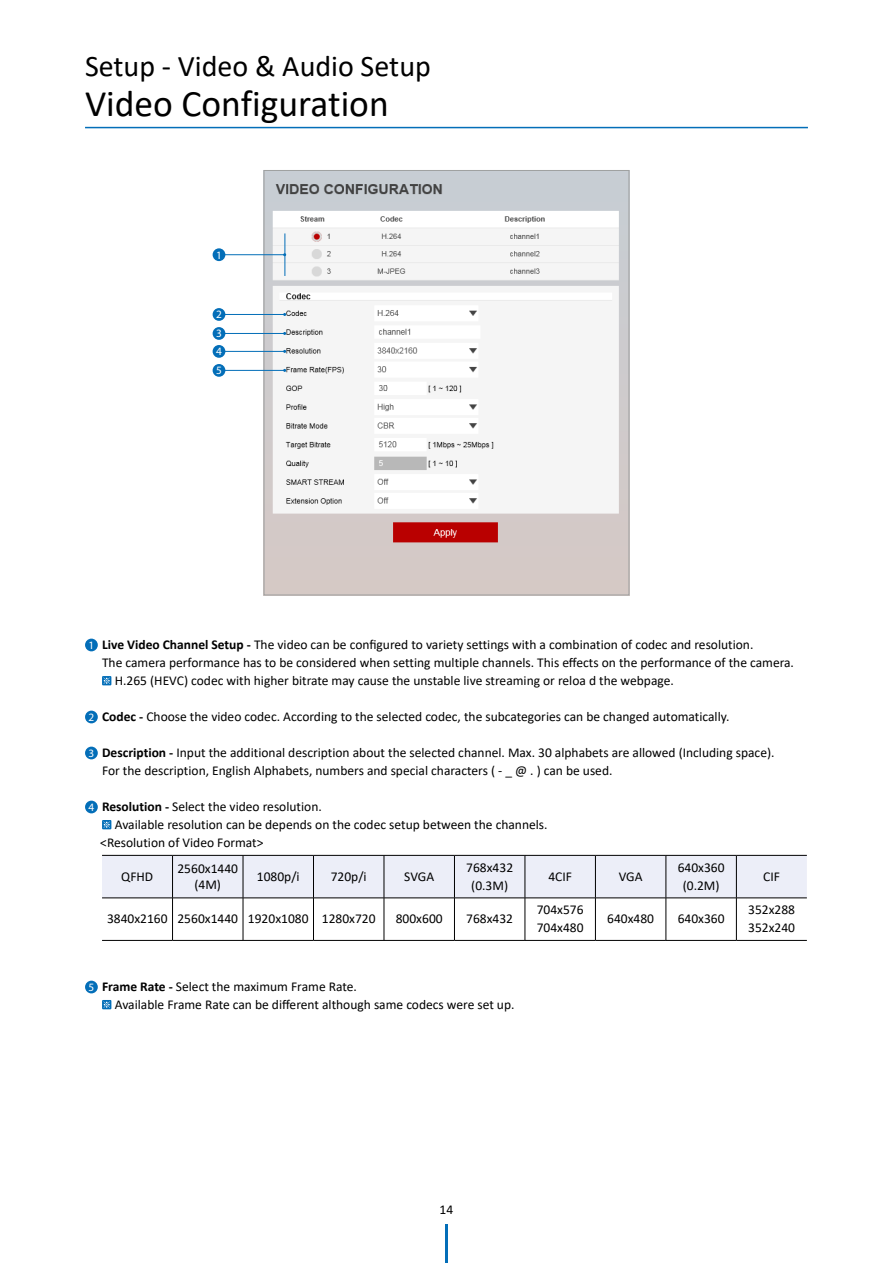
<style>
.page{position:relative;width:893px;height:1263px;background:#fff}
.page>*{position:absolute;margin:0;border:0;box-sizing:border-box;transform-origin:0 0}
.t1{font:37.5px "Calibri";color:#000}
.t2{font:30px "Calibri";color:#000}
.t3{font:13.5px/18px "Calibri";color:#000}
.t4{font:11.25px/19px "Myriad Pro";color:#fff}
.s1{font-family:"Myriad Pro";font-size:11.25px;color:#fff}
.s2{font-weight:700}
</style>
<div class="page">
<hr style="left:445px;top:1225px;width:3px;height:38px;background:#036eb8">
<img style="left:266px;top:172px;width:361px;height:421px">
<div style="left:264px;top:170px;width:365px;height:425px;border:1px solid #9fa0a0"></div>
<div style="left:85px;top:639px;width:13px;height:12px;background:#036eb8;border-radius:50%"></div>
<svg style="left:102px;top:676px;width:9px;height:9px"></svg>
<svg style="left:103px;top:677px;width:7px;height:7px"></svg>
<div style="left:85px;top:711px;width:13px;height:12px;background:#036eb8;border-radius:50%"></div>
<div style="left:85px;top:747px;width:13px;height:12px;background:#036eb8;border-radius:50%"></div>
<div style="left:85px;top:801px;width:13px;height:12px;background:#036eb8;border-radius:50%"></div>
<div style="left:102px;top:820px;width:9px;height:9px;background:#036eb8"></div>
<svg style="left:103px;top:821px;width:7px;height:7px"></svg>
<div style="left:85px;top:981px;width:13px;height:12px;background:#036eb8;border-radius:50%"></div>
<div style="left:102px;top:1000px;width:9px;height:9px;background:#036eb8"></div>
<svg style="left:103px;top:1001px;width:7px;height:7px"></svg>
<hr style="left:85px;top:127px;width:723px;height:1px;background:#036eb8">
<hr style="left:219px;top:314px;width:66px;height:1px;background:#036eb8">
<div style="left:213px;top:308px;width:12px;height:13px;background:#036eb8;border-radius:50%"></div>
<hr style="left:219px;top:333px;width:66px;height:1px;background:#036eb8">
<div style="left:213px;top:327px;width:12px;height:13px;background:#036eb8;border-radius:50%"></div>
<hr style="left:219px;top:351px;width:66px;height:1px;background:#036eb8">
<div style="left:213px;top:345px;width:12px;height:13px;background:#036eb8;border-radius:50%"></div>
<hr style="left:219px;top:370px;width:66px;height:1px;background:#036eb8">
<div style="left:213px;top:364px;width:12px;height:13px;background:#036eb8;border-radius:50%"></div>
<hr style="left:219px;top:254px;width:66px;height:1px;background:#036eb8">
<div style="left:213px;top:248px;width:12px;height:13px;background:#036eb8;border-radius:50%"></div>
<hr style="left:285px;top:233px;width:1px;height:43px;background:#036eb8">
<div style="left:102px;top:856px;width:705px;height:42px;background:#eceef8"></div>
<hr style="left:102px;top:855px;width:71px;height:1px;background:#000">
<hr style="left:173px;top:855px;width:70px;height:1px;background:#000">
<hr style="left:172px;top:855px;width:1px;height:43px;background:#000">
<hr style="left:243px;top:855px;width:70px;height:1px;background:#000">
<hr style="left:243px;top:855px;width:1px;height:43px;background:#000">
<hr style="left:313px;top:855px;width:71px;height:1px;background:#000">
<hr style="left:313px;top:855px;width:1px;height:43px;background:#000">
<hr style="left:384px;top:855px;width:70px;height:1px;background:#000">
<hr style="left:384px;top:855px;width:1px;height:43px;background:#000">
<hr style="left:454px;top:855px;width:71px;height:1px;background:#000">
<hr style="left:454px;top:855px;width:1px;height:43px;background:#000">
<hr style="left:525px;top:855px;width:70px;height:1px;background:#000">
<hr style="left:525px;top:855px;width:1px;height:43px;background:#000">
<hr style="left:595px;top:855px;width:71px;height:1px;background:#000">
<hr style="left:595px;top:855px;width:1px;height:43px;background:#000">
<hr style="left:666px;top:855px;width:70px;height:1px;background:#000">
<hr style="left:666px;top:855px;width:1px;height:43px;background:#000">
<hr style="left:736px;top:855px;width:71px;height:1px;background:#000">
<hr style="left:736px;top:855px;width:1px;height:43px;background:#000">
<hr style="left:102px;top:898px;width:71px;height:1px;background:#000">
<hr style="left:173px;top:898px;width:70px;height:1px;background:#000">
<hr style="left:172px;top:898px;width:1px;height:42px;background:#000">
<hr style="left:243px;top:898px;width:70px;height:1px;background:#000">
<hr style="left:243px;top:898px;width:1px;height:42px;background:#000">
<hr style="left:313px;top:898px;width:71px;height:1px;background:#000">
<hr style="left:313px;top:898px;width:1px;height:42px;background:#000">
<hr style="left:384px;top:898px;width:70px;height:1px;background:#000">
<hr style="left:384px;top:898px;width:1px;height:42px;background:#000">
<hr style="left:454px;top:898px;width:71px;height:1px;background:#000">
<hr style="left:454px;top:898px;width:1px;height:42px;background:#000">
<hr style="left:525px;top:898px;width:70px;height:1px;background:#000">
<hr style="left:525px;top:898px;width:1px;height:42px;background:#000">
<hr style="left:595px;top:898px;width:71px;height:1px;background:#000">
<hr style="left:595px;top:898px;width:1px;height:42px;background:#000">
<hr style="left:666px;top:898px;width:70px;height:1px;background:#000">
<hr style="left:666px;top:898px;width:1px;height:42px;background:#000">
<hr style="left:736px;top:898px;width:71px;height:1px;background:#000">
<hr style="left:736px;top:898px;width:1px;height:42px;background:#000">
<hr style="left:102px;top:940px;width:71px;height:1px;background:#000">
<hr style="left:173px;top:940px;width:70px;height:1px;background:#000">
<hr style="left:243px;top:940px;width:70px;height:1px;background:#000">
<hr style="left:313px;top:940px;width:71px;height:1px;background:#000">
<hr style="left:384px;top:940px;width:70px;height:1px;background:#000">
<hr style="left:454px;top:940px;width:71px;height:1px;background:#000">
<hr style="left:525px;top:940px;width:70px;height:1px;background:#000">
<hr style="left:595px;top:940px;width:71px;height:1px;background:#000">
<hr style="left:666px;top:940px;width:70px;height:1px;background:#000">
<hr style="left:736px;top:940px;width:71px;height:1px;background:#000">
<h2 class="t2" style="left:85px;top:45px;width:347px">Setup - Video &amp; Audio Setup</h2>
<h1 class="t1" style="left:85px;top:77px;width:305px">Video Configuration</h1>
<p class="t4" style="left:216px;top:245px;width:7px">1</p>
<p class="t4" style="left:216px;top:305px;width:7px">2<br>3</p>
<p class="t4" style="left:216px;top:342px;width:7px">4<br>5</p>
<p class="t3" style="left:89px;top:635px;width:666px"><span class="s1">1</span> <span class="s2">Live Video Channel Setup -</span> The video can be configured to variety settings with a combination of codec and resolution.</p>
<p class="t3" style="left:102px;top:653px;width:693px">The camera performance has to be considered when setting multiple channels. This effects on the performance of the camera.</p>
<p class="t3" style="left:115px;top:671px;width:560px">H.265 (HEVC) codec with higher bitrate may cause the unstable live streaming or reloa d the webpage.</p>
<p class="t3" style="left:89px;top:707px;width:642px"><span class="s1">2</span> <span class="s2">Codec -</span> Choose the video codec. According to the selected codec, the subcategories can be changed automatically.</p>
<p class="t3" style="left:102px;top:743px;width:674px;text-indent:-14px"><span class="s1">3</span> <span class="s2">Description -</span> Input the additional description about the selected channel. Max. 30 alphabets are allowed (Including space).<br>For the description, English Alphabets, numbers and special characters ( - _ @ . ) can be used.</p>
<p class="t3" style="left:89px;top:797px;width:235px"><span class="s1">4</span> <span class="s2">Resolution -</span> Select the video resolution.</p>
<p class="t3" style="left:115px;top:815px;width:434px">Available resolution can be depends on the codec setup between the channels.</p>
<p class="t3" style="left:100px;top:833px;width:165px">&lt;Resolution of Video Format&gt;</p>
<p class="t3" style="left:121px;top:867px;width:33px">QFHD</p>
<p class="t3" style="left:177px;top:860px;width:62px;line-height:16.2px;text-align:center">2560x1440 (4M)</p>
<p class="t3" style="left:257px;top:867px;width:44px">1080p/i</p>
<p class="t3" style="left:331px;top:867px;width:37px">720p/i</p>
<p class="t3" style="left:404px;top:867px;width:31px">SVGA</p>
<p class="t3" style="left:466px;top:858px;width:48px;text-align:center">768x432 (0.3M)</p>
<p class="t3" style="left:548px;top:867px;width:25px">4CIF</p>
<p class="t3" style="left:619px;top:867px;width:25px">VGA</p>
<p class="t3" style="left:678px;top:858px;width:48px;text-align:center">640x360 (0.2M)</p>
<p class="t3" style="left:763px;top:867px;width:18px">CIF</p>
<p class="t3" style="left:107px;top:909px;width:270px">3840x2160 2560x1440 1920x1080 1280x720</p>
<p class="t3" style="left:396px;top:909px;width:48px">800x600</p>
<p class="t3" style="left:466px;top:909px;width:48px">768x432</p>
<p class="t3" style="left:537px;top:900px;width:48px">704x576<br>704x480</p>
<p class="t3" style="left:607px;top:909px;width:48px">640x480</p>
<p class="t3" style="left:678px;top:909px;width:48px">640x360</p>
<p class="t3" style="left:748px;top:900px;width:48px">352x288<br>352x240</p>
<p class="t3" style="left:115px;top:977px;width:401px;text-indent:-26px"><span class="s1">5</span> <span class="s2">Frame Rate -</span> Select the maximum Frame Rate.<br>Available Frame Rate can be different although same codecs were set up.</p>
<p class="t3" style="left:440px;top:1201px;width:15px">14</p>
</div>
